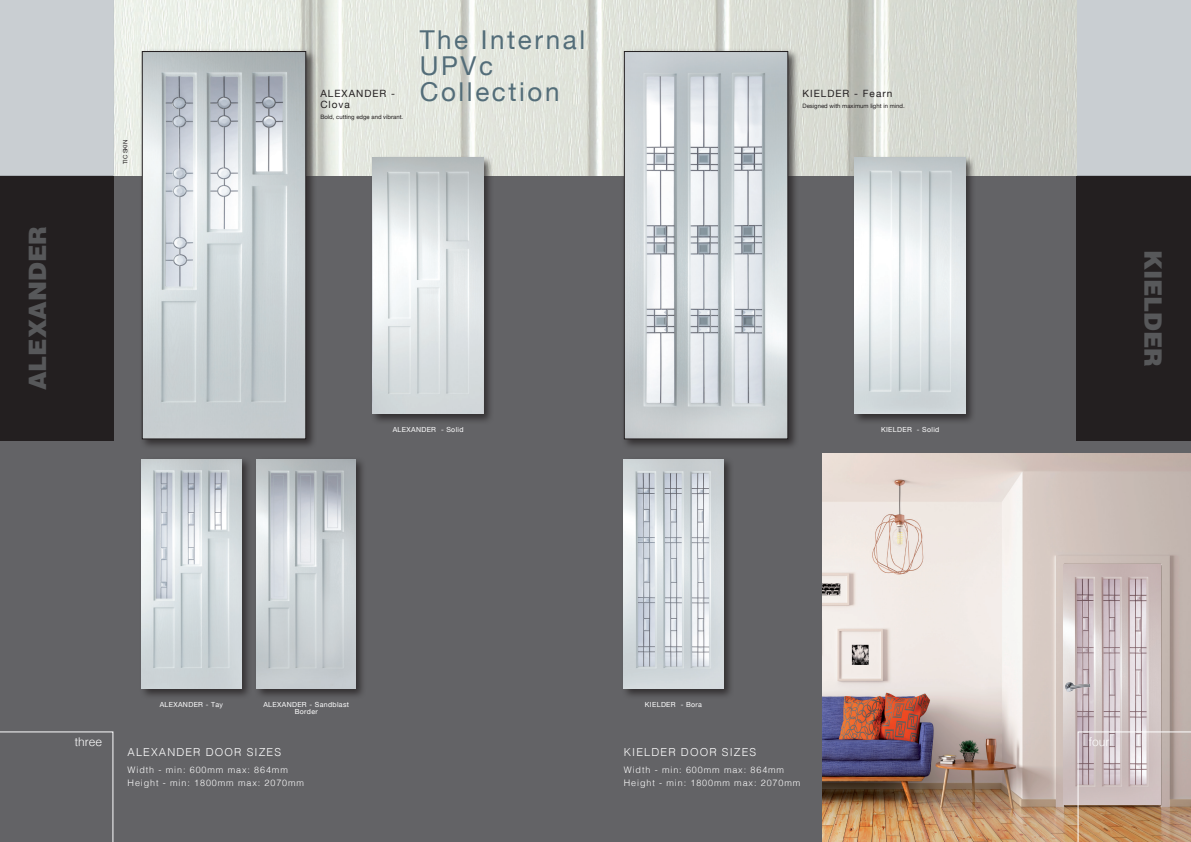
<style>
.page{position:relative;width:1191px;height:842px;background:#fff}
.page>*{position:absolute;margin:0;border:0;box-sizing:border-box;transform-origin:0 0}
.t1{font:26px/26px "Helvetica Neue";letter-spacing:.1em;color:#536d79}
.t2{font:900 24px "Helvetica";color:#57585a}
.t3{font:300 12px "Helvetica";color:#fff}
.t4{font:300 11px "Helvetica";letter-spacing:.1em;color:#fff}
.t5{font:10px/11px "Helvetica Neue";letter-spacing:.1em;color:#231f20}
.t6{font:300 9px/12.8px "Helvetica";letter-spacing:.1em;color:#fff}
.t7{font:7px/7px "Helvetica Neue";letter-spacing:.05em;color:#fff;text-align:center}
.t8{font:6px "Helvetica Neue";color:#231f20}
</style>
<div class="page">
<div style="left:0;top:176px;width:1191px;height:666px;background:#636366"></div>
<img style="left:113px;top:0;width:964px;height:176px">
<div style="left:0;top:0;width:113px;height:176px;background:#c9ced2"></div>
<div style="left:0;top:176px;width:113px;height:265px;background:#231f20"></div>
<svg style="left:0;top:731px;width:113px;height:111px"></svg>
<div style="left:1077px;top:0;width:114px;height:176px;background:#c9ced2"></div>
<div style="left:1077px;top:176px;width:114px;height:265px;background:#231f20"></div>
<div style="left:621px;top:49px;width:178px;height:401px;background:#231f20;opacity:.75"></div>
<img style="left:626px;top:53px;width:160px;height:384px">
<div style="left:624px;top:51px;width:164px;height:388px;border:1px solid #231f20"></div>
<div style="left:852px;top:155px;width:124px;height:270px;background:#231f20;opacity:.75"></div>
<img style="left:855px;top:158px;width:110px;height:256px">
<div style="left:139px;top:49px;width:178px;height:401px;background:#231f20;opacity:.75"></div>
<img style="left:144px;top:53px;width:160px;height:384px">
<div style="left:142px;top:51px;width:164px;height:388px;border:1px solid #231f20"></div>
<div style="left:370px;top:155px;width:124px;height:270px;background:#231f20;opacity:.75"></div>
<img style="left:373px;top:158px;width:110px;height:256px">
<div style="left:139px;top:457px;width:113px;height:243px;background:#231f20;opacity:.75"></div>
<img style="left:142px;top:459px;width:99px;height:230px">
<div style="left:254px;top:457px;width:113px;height:243px;background:#231f20;opacity:.75"></div>
<img style="left:257px;top:459px;width:99px;height:230px">
<div style="left:621px;top:457px;width:113px;height:243px;background:#231f20;opacity:.75"></div>
<img style="left:624px;top:459px;width:99px;height:230px">
<img style="left:822px;top:454px;width:369px;height:388px">
<img style="left:1063px;top:564px;width:97px;height:241px">
<svg style="left:1077px;top:731px;width:114px;height:111px;background:#c4ab9d"></svg>
<img style="left:1064px;top:682px;width:26px;height:10px">
<h2 class="t2" style="left:22px;top:390px;width:166px;rotate:-90deg">ALEXANDER</h2>
<p class="t8" style="left:121px;top:164px;width:26px;rotate:-90deg">TIC SKIN</p>
<p class="t5" style="left:320px;top:89px;width:76px">ALEXANDER -<br>Clova</p>
<p class="t8" style="left:320px;top:113px;width:84px">Bold, cutting edge and vibrant.</p>
<h1 class="t1" style="left:420px;top:28px;width:167px">The Internal<br>UPVc<br>Collection</h1>
<p class="t7" style="left:393px;top:426px;width:72px">ALEXANDER - Solid</p>
<p class="t5" style="left:802px;top:89px;width:91px">KIELDER - Fearn</p>
<p class="t8" style="left:802px;top:102px;width:104px">Designed with maximum light in mind.</p>
<p class="t7" style="left:881px;top:426px;width:60px">KIELDER - Solid</p>
<h3 class="t3" style="left:75px;top:731px;width:29px">three</h3>
<p class="t7" style="left:160px;top:701px;width:65px">ALEXANDER - Tay</p>
<p class="t7" style="left:263px;top:701px;width:87px">ALEXANDER - Sandblast<br>Border</p>
<p class="t7" style="left:645px;top:701px;width:59px">KIELDER - Bora</p>
<p class="t4" style="left:128px;top:743px;width:155px">ALEXANDER DOOR SIZES</p>
<p class="t6" style="left:128px;top:763px;width:178px">Width - min: 600mm max: 864mm<br>Height - min: 1800mm max: 2070mm</p>
<p class="t4" style="left:624px;top:743px;width:134px">KIELDER DOOR SIZES</p>
<p class="t6" style="left:624px;top:763px;width:178px">Width - min: 600mm max: 864mm<br>Height - min: 1800mm max: 2070mm</p>
<h2 class="t2" style="left:1168px;top:250px;width:119px;rotate:90deg">KIELDER</h2>
<h3 class="t3" style="left:1089px;top:731px;width:22px">four</h3>
</div>
